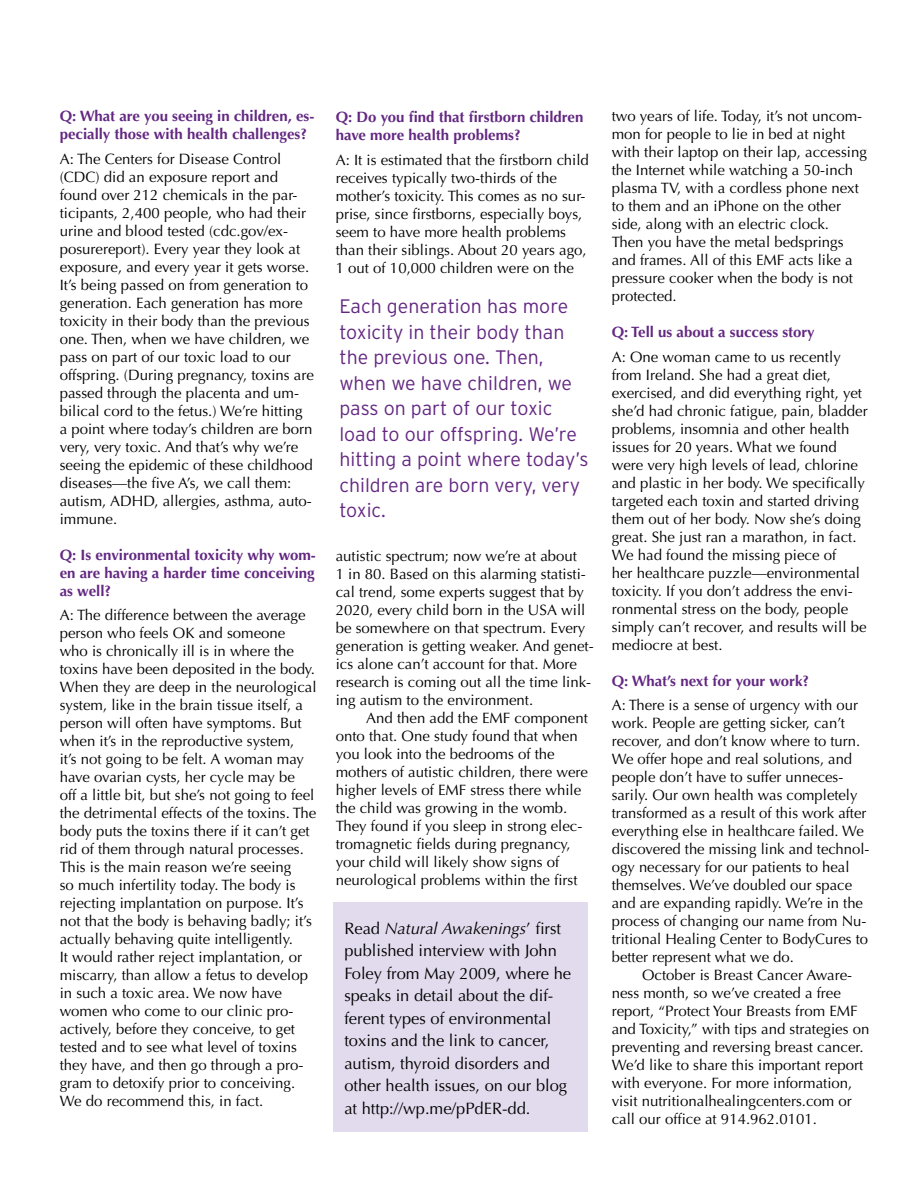
<style>
.page{position:relative;width:918px;height:1188px;background:#fff}
.page>*{position:absolute;margin:0;border:0;box-sizing:border-box;transform-origin:0 0}
.t1{font:300 19.5px/25.5px "Interstate";color:#632882}
.t2{font:16.5px/22.5px "Optima";color:#000}
.t3{font:15px/18px "Optima";color:#000}
.t4{font:700 15px/18px "Optima";color:#632882}
.s1{font-style:italic}
</style>
<div class="page">
<div style="left:333px;top:902px;width:255px;height:230px;background:#e2dbed"></div>
<p class="t4" style="left:60px;top:107px;width:256px">Q: What are you seeing in children, es&shy;pecially those with health challenges?</p>
<p class="t3" style="left:60px;top:150px;width:256px">A: The Centers for Disease Control (CDC) did an exposure report and found over 212 chemicals in the par&shy;ticipants, 2,400 people, who had their urine and blood tested (cdc.gov/ex&shy;posurereport). Every year they look at exposure, and every year it gets worse.<br>It’s being passed on from generation to generation. Each generation has more toxicity in their body than the previous one. Then, when we have children, we pass on part of our toxic load to our offspring. (During pregnancy, toxins are passed through the placenta and um&shy;bilical cord to the fetus.) We’re hitting<br>a point where today’s children are born very, very toxic. And that’s why we’re seeing the epidemic of these childhood diseases—the five A’s, we call them: autism, ADHD, allergies, asthma, auto&shy;immune.</p>
<p class="t4" style="left:60px;top:546px;width:258px;text-align:justify">Q: Is environmental toxicity why wom&shy;en are having a harder time conceiving as well?</p>
<p class="t3" style="left:60px;top:607px;width:258px">A: The difference between the average person who feels OK and someone who is chronically ill is in where the toxins have been deposited in the body.<br>When they are deep in the neurological system, like in the brain tissue itself, a person will often have symptoms. But when it’s in the reproductive system,<br>it’s not going to be felt. A woman may have ovarian cysts, her cycle may be<br>off a little bit, but she’s not going to feel the detrimental effects of the toxins. The body puts the toxins there if it can’t get rid of them through natural processes.<br>This is the main reason we’re seeing<br>so much infertility today. The body is rejecting implantation on purpose. It’s not that the body is behaving badly; it’s actually behaving quite intelligently.<br>It would rather reject implantation, or miscarry, than allow a fetus to develop in such a toxic area. We now have women who come to our clinic pro&shy;actively, before they conceive, to get tested and to see what level of toxins they have, and then go through a pro&shy;gram to detoxify prior to conceiving.<br>We do recommend this, in fact.</p>
<p class="t4" style="left:336px;top:109px;width:249px">Q: Do you find that firstborn children have more health problems?</p>
<p class="t3" style="left:336px;top:151px;width:255px">A: It is estimated that the firstborn child receives typically two-thirds of the mother’s toxicity. This comes as no sur&shy;prise, since firstborns, especially boys, seem to have more health problems than their siblings. About 20 years ago, 1 out of 10,000 children were on the</p>
<h1 class="t1" style="left:339px;top:293px;width:251px">Each generation has more toxicity in their body than the previous one. Then, when we have children, we pass on part of our toxic load to our offspring. We’re hitting a point where today’s children are born very, very toxic.</h1>
<p class="t3" style="left:336px;top:547px;width:260px">autistic spectrum; now we’re at about<br>1 in 80. Based on this alarming statisti&shy;cal trend, some experts suggest that by 2020, every child born in the USA will be somewhere on that spectrum. Every generation is getting weaker. And genet&shy;ics alone can’t account for that. More research is coming out all the time link&shy;ing autism to the environment.</p>
<p class="t3" style="left:336px;top:709px;width:254px;text-indent:30px">And then add the EMF component onto that. One study found that when you look into the bedrooms of the mothers of autistic children, there were higher levels of EMF stress there while the child was growing in the womb.<br>They found if you sleep in strong elec&shy;tromagnetic fields during pregnancy, your child will likely show signs of neurological problems within the first</p>
<p class="t2" style="left:344px;top:917px;width:228px">Read <span class="s1">Natural Awakenings</span>’ first published interview with John<br>Foley from May 2009, where he speaks in detail about the dif&shy;ferent types of environmental toxins and the link to cancer, autism, thyroid disorders and other health issues, on our blog at http://wp.me/pPdER-dd.</p>
<p class="t3" style="left:612px;top:107px;width:257px">two years of life. Today, it’s not uncom&shy;mon for people to lie in bed at night with their laptop on their lap, accessing the Internet while watching a 50-inch plasma TV, with a cordless phone next to them and an iPhone on the other side, along with an electric clock.<br>Then you have the metal bedsprings and frames. All of this EMF acts like a pressure cooker when the body is not protected.</p>
<p class="t4" style="left:612px;top:323px;width:204px">Q: Tell us about a success story</p>
<p class="t3" style="left:612px;top:348px;width:257px">A: One woman came to us recently from Ireland. She had a great diet, exercised, and did everything right, yet she’d had chronic fatigue, pain, bladder problems, insomnia and other health issues for 20 years. What we found were very high levels of lead, chlorine and plastic in her body. We specifically targeted each toxin and started driving them out of her body. Now she’s doing great. She just ran a marathon, in fact.<br>We had found the missing piece of<br>her healthcare puzzle—environmental toxicity. If you don’t address the envi&shy;ronmental stress on the body, people simply can’t recover, and results will be mediocre at best.</p>
<p class="t4" style="left:612px;top:672px;width:199px">Q: What’s next for your work?</p>
<p class="t3" style="left:612px;top:697px;width:259px">A: There is a sense of urgency with our work. People are getting sicker, can’t recover, and don’t know where to turn.<br>We offer hope and real solutions, and people don’t have to suffer unneces&shy;sarily. Our own health was completely transformed as a result of this work after everything else in healthcare failed. We discovered the missing link and technol&shy;ogy necessary for our patients to heal themselves. We’ve doubled our space and are expanding rapidly. We’re in the process of changing our name from Nu&shy;tritional Healing Center to BodyCures to better represent what we do.</p>
<p class="t3" style="left:612px;top:967px;width:259px;text-indent:30px">October is Breast Cancer Aware&shy;ness month, so we’ve created a free report, “Protect Your Breasts from EMF and Toxicity,” with tips and strategies on preventing and reversing breast cancer.<br>We’d like to share this important report with everyone. For more information, visit nutritionalhealingcenters.com or call our office at 914.962.0101.</p>
</div>
